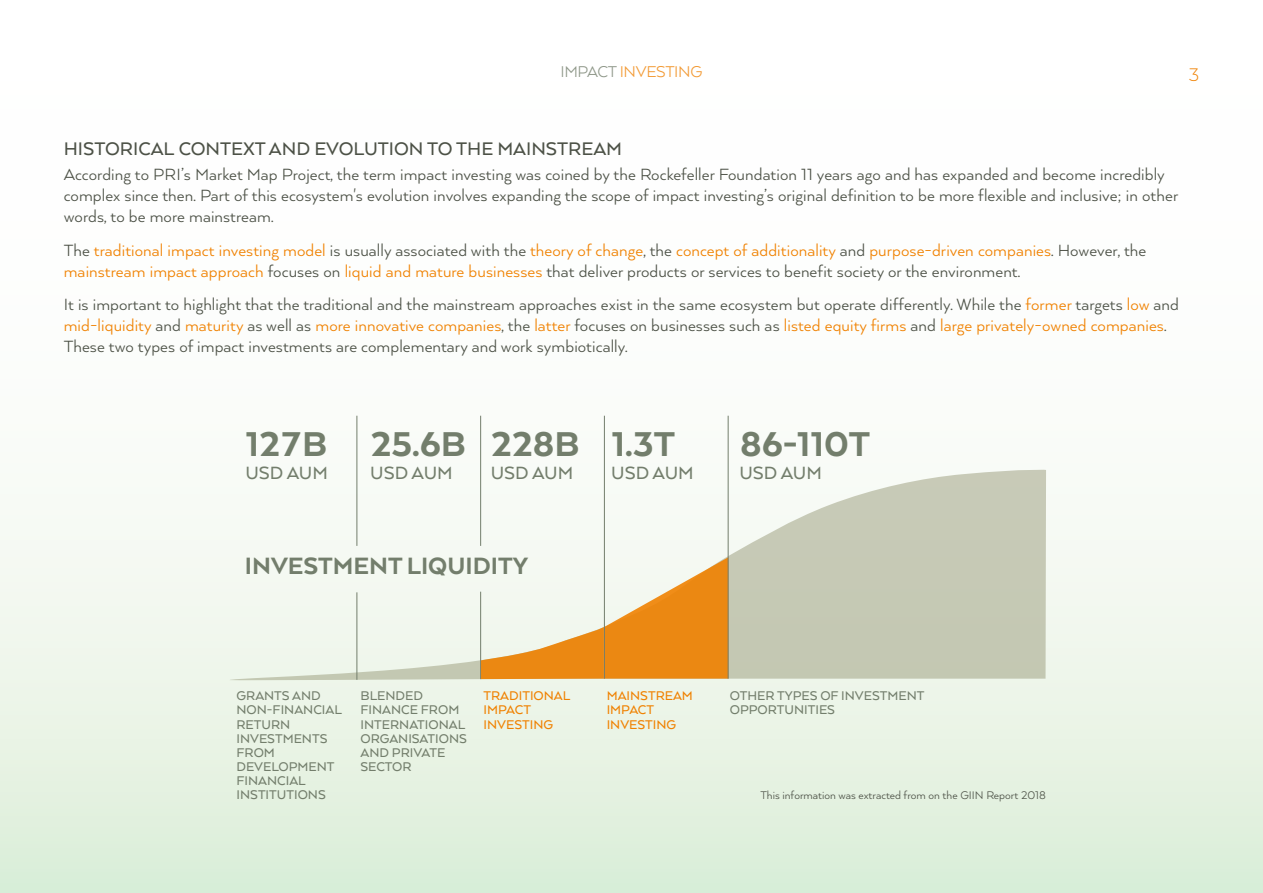
<style>
.page{position:relative;width:1263px;height:893px;background:#fff}
.page>*{position:absolute;margin:0;border:0;box-sizing:border-box;transform-origin:0 0}
.t1{font:800 39.75px "Arquitecta";color:#737e6c}
.t2{font:800 27.15px "Arquitecta";color:#737e6c}
.t3{font:500 21px "Arquitecta";color:#4c5146}
.t4{font:500 20.4px "Arquitecta";color:#737e6c}
.t5{font:18.75px/21px "Arquitecta";letter-spacing:.005em;color:#4c5146}
.t6{font:18.75px/21px "Arquitecta";letter-spacing:.005em;color:#f08100}
.t7{font:18px "Arquitecta";letter-spacing:-.02em;color:#f08100}
.t8{font:300 18px "Montserrat";color:#f08100}
.t9{font:500 14.55px/14.1px "Arquitecta";color:#737e6c}
.t10{font:500 14.55px/14.1px "Arquitecta";color:#f08100}
.t11{font:12.75px "Arquitecta";color:#4c5146}
.s1{color:#737e6c}
.s2{color:#4c5146}
.s3{color:#f08100}
</style>
<div class="page">
<div style="left:0;top:0;width:1263px;height:893px;background:linear-gradient(to bottom,#fff,#e4f1e0)"></div>
<svg style="left:230px;top:468px;width:816px;height:213px"></svg>
<hr style="left:357px;top:416px;width:1px;height:130px;background:#737e6c">
<hr style="left:480px;top:416px;width:1px;height:130px;background:#737e6c">
<hr style="left:728px;top:416px;width:1px;height:263px;background:#737e6c">
<hr style="left:357px;top:592px;width:1px;height:88px;background:#737e6c">
<hr style="left:604px;top:416px;width:1px;height:263px;background:#737e6c">
<hr style="left:480px;top:592px;width:1px;height:87px;background:#737e6c">
<svg style="left:481px;top:557px;width:247px;height:122px"></svg>
<p class="t7" style="left:560px;top:61px;width:144px"><span class="s1">IMPACT</span> INVESTING</p>
<p class="t8" style="left:1189px;top:64px;width:12px">3</p>
<p class="t3" style="left:64px;top:136px;width:560px">HISTORICAL CONTEXT AND EVOLUTION TO THE MAINSTREAM</p>
<p class="t5" style="left:64px;top:165px;width:1116px">According to PRI’s Market Map Project, the term impact investing was coined by the Rockefeller Foundation 11 years ago and has expanded and become incredibly complex since then. Part of this ecosystem's evolution involves expanding the scope of impact investing’s original definition to be more flexible and inclusive; in other words, to be more mainstream.</p>
<p class="t6" style="left:64px;top:240px;width:1084px"><span class="s2">The</span> traditional impact investing model <span class="s2">is usually associated with the</span> theory of change<span class="s2">, the</span> concept of additionality <span class="s2">and</span> purpose-driven companies<span class="s2">. However, the </span>mainstream impact approach <span class="s2">focuses on</span> liquid and mature businesses <span class="s2">that deliver products or services to benefit society or the environment.</span></p>
<p class="t5" style="left:64px;top:295px;width:1117px">It is important to highlight that the traditional and the mainstream approaches exist in the same ecosystem but operate differently. While the <span class="s3">former</span> targets <span class="s3">low</span> and <span class="s3">mid-liquidity</span> and <span class="s3">maturity</span> as well as <span class="s3">more innovative companies</span>, the <span class="s3">latter</span> focuses on businesses such as <span class="s3">listed equity firms</span> and <span class="s3">large privately-owned companies</span>.<br>These two types of impact investments are complementary and work symbiotically.</p>
<h1 class="t1" style="left:246px;top:419px;width:83px">127B</h1>
<p class="t4" style="left:245px;top:460px;width:84px">USD AUM</p>
<h1 class="t1" style="left:371px;top:419px;width:97px">25.6B</h1>
<p class="t4" style="left:370px;top:460px;width:84px">USD AUM</p>
<h1 class="t1" style="left:491px;top:419px;width:90px">228B</h1>
<p class="t4" style="left:491px;top:460px;width:84px">USD AUM</p>
<h1 class="t1" style="left:612px;top:419px;width:65px">1.3T</h1>
<p class="t4" style="left:611px;top:460px;width:84px">USD AUM</p>
<h1 class="t1" style="left:740px;top:419px;width:132px">86-110T</h1>
<p class="t4" style="left:739px;top:460px;width:84px">USD AUM</p>
<h2 class="t2" style="left:245px;top:548px;width:285px">INVESTMENT LIQUIDITY</h2>
<p class="t9" style="left:236px;top:688px;width:107px">GRANTS AND<br>NON-FINANCIAL<br>RETURN<br>INVESTMENTS<br>FROM<br>DEVELOPMENT<br>FINANCIAL<br>INSTITUTIONS</p>
<p class="t9" style="left:360px;top:688px;width:108px">BLENDED<br>FINANCE FROM<br>INTERNATIONAL<br>ORGANISATIONS<br>AND PRIVATE<br>SECTOR</p>
<p class="t10" style="left:484px;top:688px;width:88px">TRADITIONAL<br>IMPACT<br>INVESTING</p>
<p class="t10" style="left:607px;top:688px;width:88px">MAINSTREAM<br>IMPACT<br>INVESTING</p>
<p class="t9" style="left:730px;top:688px;width:196px">OTHER TYPES OF INVESTMENT<br>OPPORTUNITIES</p>
<p class="t11" style="left:760px;top:790px;width:287px">This information was extracted from on the GIIN Report 2018</p>
</div>
